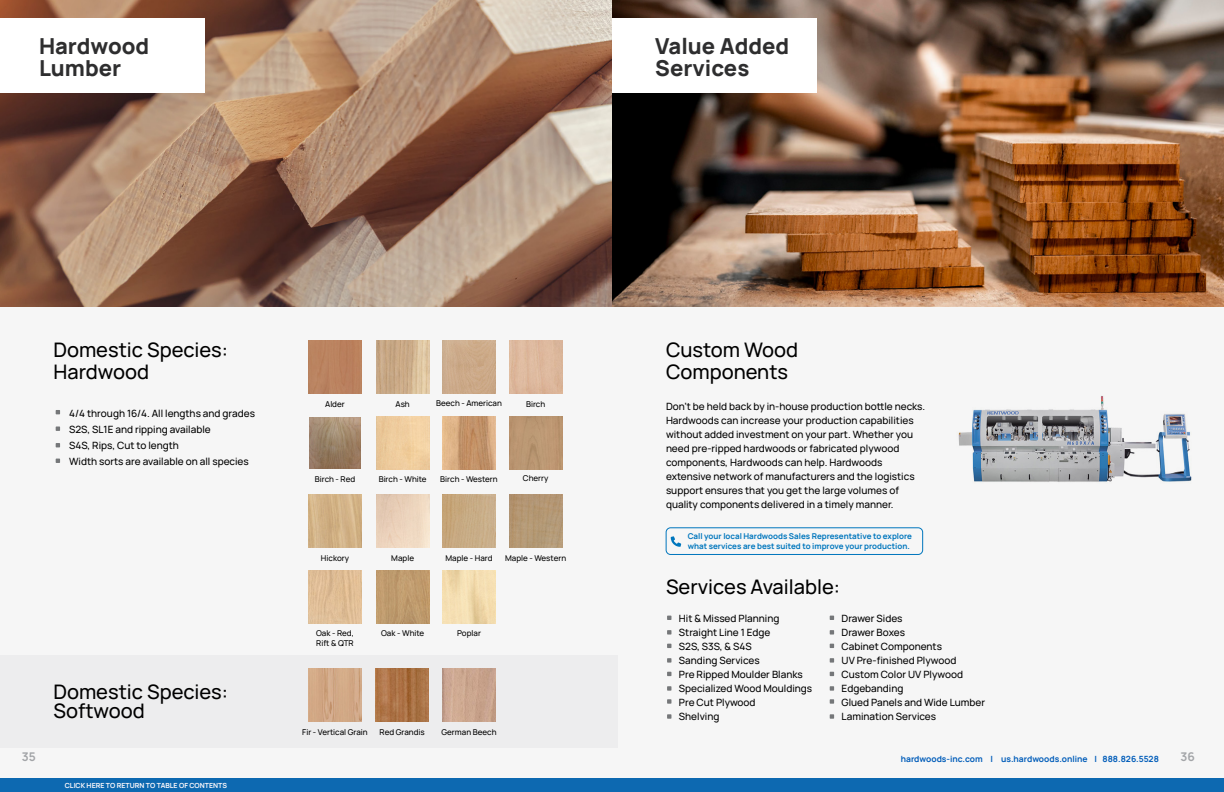
<style>
.page{position:relative;width:1224px;height:792px;background:#f6f6f6}
.page>*{position:absolute;margin:0;border:0;box-sizing:border-box;transform-origin:0 0}
.t1{font:800 22px/22px "Manrope";color:#2e2e2f}
.t2{font:500 20px/22px "Manrope";color:#000}
.t3{font:700 12px "Manrope";color:#a3a5a8}
.t4{font:500 10px/14px "Manrope";color:#000}
.t5{font:700 8.5px "Manrope";color:#005cb9}
.t6{font:500 8px/10px "Manrope";color:#000}
.t7{font:700 8px/10px "Manrope";color:#0076bd}
.t8{font:700 7px "Manrope";color:#fef9fb}
</style>
<div class="page">
<div style="left:0;top:778px;width:1224px;height:14px;background:#0d69b1"></div>
<div style="left:0;top:655px;width:617px;height:93px;background:#ededee"></div>
<svg style="left:56px;top:410px;width:4px;height:4px"></svg>
<svg style="left:56px;top:427px;width:4px;height:4px"></svg>
<svg style="left:56px;top:459px;width:4px;height:4px"></svg>
<svg style="left:56px;top:443px;width:4px;height:4px"></svg>
<img style="left:0;top:0;width:1224px;height:306px">
<div style="left:0;top:18px;width:204px;height:75px;background:#fff"></div>
<div style="left:612px;top:18px;width:204px;height:75px;background:#fff"></div>
<div style="left:666px;top:527px;width:257px;height:28px;border:1px solid #0076bd;border-radius:4px"></div>
<svg style="left:671px;top:536px;width:10px;height:11px"></svg>
<svg style="left:667px;top:616px;width:4px;height:4px"></svg>
<svg style="left:830px;top:616px;width:4px;height:4px"></svg>
<svg style="left:667px;top:686px;width:4px;height:5px"></svg>
<svg style="left:830px;top:686px;width:4px;height:5px"></svg>
<svg style="left:667px;top:630px;width:4px;height:5px"></svg>
<svg style="left:830px;top:630px;width:4px;height:5px"></svg>
<svg style="left:667px;top:658px;width:4px;height:5px"></svg>
<svg style="left:830px;top:658px;width:4px;height:5px"></svg>
<svg style="left:667px;top:714px;width:4px;height:5px"></svg>
<svg style="left:830px;top:714px;width:4px;height:5px"></svg>
<svg style="left:667px;top:699px;width:4px;height:5px"></svg>
<svg style="left:830px;top:699px;width:4px;height:5px"></svg>
<svg style="left:667px;top:672px;width:4px;height:4px"></svg>
<svg style="left:830px;top:672px;width:4px;height:4px"></svg>
<svg style="left:667px;top:644px;width:4px;height:4px"></svg>
<svg style="left:830px;top:644px;width:4px;height:4px"></svg>
<img style="left:958px;top:396px;width:234px;height:86px">
<div style="left:309px;top:341px;width:52px;height:53px;background:#ba8260"></div>
<img style="left:309px;top:495px;width:52px;height:53px">
<img style="left:309px;top:668px;width:52px;height:53px">
<img style="left:376px;top:341px;width:53px;height:53px">
<img style="left:376px;top:417px;width:53px;height:52px">
<img style="left:376px;top:495px;width:53px;height:53px">
<img style="left:309px;top:570px;width:52px;height:53px">
<img style="left:443px;top:341px;width:52px;height:53px">
<img style="left:443px;top:417px;width:52px;height:52px">
<img style="left:443px;top:495px;width:52px;height:53px">
<img style="left:509px;top:495px;width:53px;height:53px">
<img style="left:376px;top:668px;width:53px;height:53px">
<img style="left:443px;top:668px;width:52px;height:53px">
<img style="left:376px;top:570px;width:53px;height:53px">
<img style="left:443px;top:570px;width:52px;height:53px">
<img style="left:509px;top:341px;width:53px;height:53px">
<img style="left:509px;top:417px;width:53px;height:52px">
<img style="left:309px;top:417px;width:52px;height:52px">
<h1 class="t1" style="left:39px;top:33px;width:112px">Hardwood<br>Lumber</h1>
<h1 class="t1" style="left:655px;top:33px;width:136px">Value Added<br>Services</h1>
<h2 class="t2" style="left:54px;top:338px;width:176px">Domestic Species:<br>Hardwood</h2>
<h2 class="t2" style="left:666px;top:338px;width:134px">Custom Wood<br>Components</h2>
<p class="t6" style="left:436px;top:398px;width:67px">Beech - American</p>
<p class="t6" style="left:526px;top:398px;width:21px">Birch</p>
<p class="t6" style="left:325px;top:398px;width:21px">Alder</p>
<p class="t6" style="left:396px;top:398px;width:16px">Ash</p>
<p class="t4" style="left:69px;top:404px;width:187px;line-height:16px">4/4 through 16/4. All lengths and grades S2S, SL1E and ripping available<br>S4S, Rips, Cut to length<br>Width sorts are available on all species</p>
<p class="t4" style="left:666px;top:398px;width:261px">Don’t be held back by in-house production bottle necks.<br>Hardwoods can increase your production capabilities without added investment on your part. Whether you need pre-ripped hardwoods or fabricated plywood components, Hardwoods can help. Hardwoods extensive network of manufacturers and the logistics support ensures that you get the large volumes of quality components delivered in a timely manner.</p>
<p class="t6" style="left:523px;top:473px;width:27px">Cherry</p>
<p class="t6" style="left:315px;top:474px;width:42px">Birch - Red</p>
<p class="t6" style="left:379px;top:474px;width:49px">Birch - White</p>
<p class="t6" style="left:440px;top:474px;width:59px">Birch - Western</p>
<h2 class="t2" style="left:54px;top:681px;width:176px;line-height:19px">Domestic Species:<br>Softwood</h2>
<p class="t6" style="left:321px;top:552px;width:30px">Hickory</p>
<p class="t6" style="left:316px;top:628px;width:39px">Oak - Red,<br>Rift &amp; QTR</p>
<p class="t6" style="left:391px;top:552px;width:24px">Maple</p>
<p class="t6" style="left:446px;top:552px;width:49px">Maple - Hard</p>
<p class="t6" style="left:505px;top:552px;width:63px">Maple - Western</p>
<p class="t6" style="left:381px;top:628px;width:45px">Oak - White</p>
<p class="t6" style="left:457px;top:628px;width:25px">Poplar</p>
<p class="t6" style="left:302px;top:727px;width:67px">Fir - Vertical Grain</p>
<p class="t6" style="left:380px;top:727px;width:47px">Red Grandis</p>
<p class="t6" style="left:442px;top:727px;width:56px">German Beech</p>
<p class="t7" style="left:688px;top:530px;width:226px">Call your local Hardwoods Sales Representative to explore what services are best suited to improve your production.</p>
<h2 class="t2" style="left:666px;top:574px;width:176px">Services Available:</h2>
<p class="t4" style="left:679px;top:611px;width:135px">Hit &amp; Missed Planning<br>Straight Line 1 Edge<br>S2S, S3S, &amp; S4S<br>Sanding Services<br>Pre Ripped Moulder Blanks<br>Specialized Wood Mouldings<br>Pre Cut Plywood<br>Shelving</p>
<p class="t4" style="left:842px;top:611px;width:145px">Drawer Sides<br>Drawer Boxes<br>Cabinet Components<br>UV Pre-finished Plywood<br>Custom Color UV Plywood<br>Edgebanding<br>Glued Panels and Wide Lumber<br>Lamination Services</p>
<p class="t3" style="left:22px;top:746px;width:16px">35</p>
<p class="t5" style="left:901px;top:752px;width:260px">hardwoods-inc.com | us.hardwoods.online | 888.826.5528</p>
<p class="t3" style="left:1181px;top:746px;width:16px">36</p>
<p class="t8" style="left:65px;top:780px;width:164px">CLICK HERE TO RETURN TO TABLE OF CONTENTS</p>
</div>
